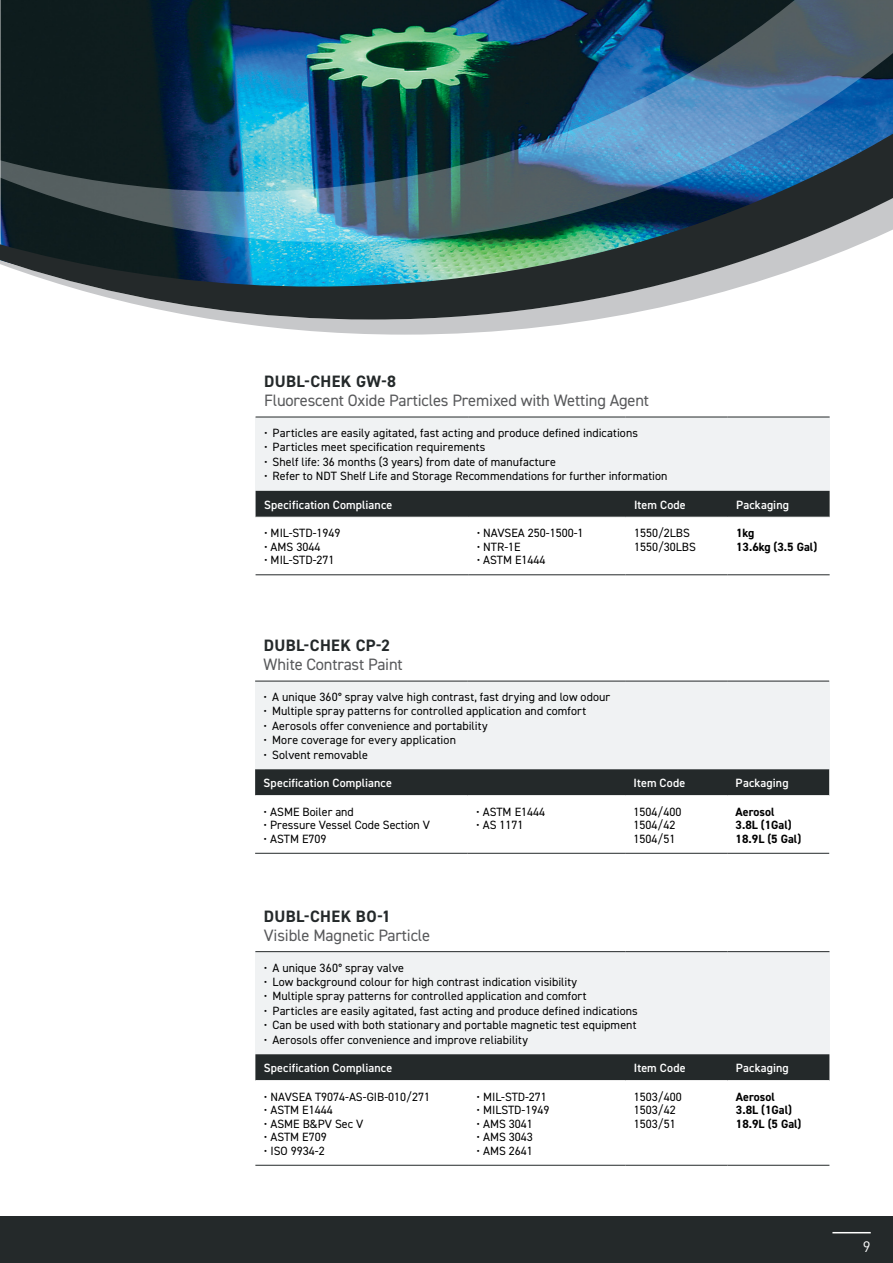
<style>
.page{position:relative;width:893px;height:1263px;background:#fff}
.page>*{position:absolute;margin:0;border:0;box-sizing:border-box;transform-origin:0 0}
.t1{font:16.5px "DIN2014";letter-spacing:-.01em;color:#58595b}
.t2{font:700 16.5px "DIN2014";letter-spacing:.02em;color:#24292a}
.t3{font:15px "DIN Pro";color:#fff}
.t4{font:12px/13.5px "DIN2014";letter-spacing:.005em;color:#000}
.t5{font:600 12px "DIN2014";letter-spacing:.01em;color:#fff}
.t6{font:700 12px/13.5px "DIN2014";color:#000}
</style>
<div class="page">
<div style="left:0;top:1216px;width:893px;height:47px;background:#24292a"></div>
<hr style="left:832px;top:1232px;width:39px;height:1px;background:#fff">
<div style="left:255px;top:681px;width:574px;height:88px;background:#f0f2f3"></div>
<div style="left:255px;top:769px;width:574px;height:26px;background:#24292a"></div>
<hr style="left:255px;top:681px;width:213px;height:1px;background:#24292a">
<hr style="left:468px;top:681px;width:157px;height:1px;background:#24292a">
<hr style="left:625px;top:681px;width:102px;height:1px;background:#24292a">
<hr style="left:727px;top:681px;width:102px;height:1px;background:#24292a">
<hr style="left:255px;top:853px;width:213px;height:1px;background:#24292a">
<hr style="left:468px;top:853px;width:157px;height:1px;background:#24292a">
<hr style="left:625px;top:853px;width:102px;height:1px;background:#24292a">
<hr style="left:727px;top:853px;width:102px;height:1px;background:#24292a">
<svg style="left:218px;top:320px;width:374px;height:15px;fill:#c7c8ca"></svg>
<svg style="left:0;top:243px;width:862px;height:77px"></svg>
<img style="left:0;top:0;width:893px;height:243px">
<div style="left:256px;top:417px;width:574px;height:74px;background:#f0f2f3"></div>
<div style="left:256px;top:491px;width:574px;height:26px;background:#24292a"></div>
<hr style="left:256px;top:417px;width:212px;height:1px;background:#24292a">
<hr style="left:468px;top:417px;width:157px;height:1px;background:#24292a">
<hr style="left:625px;top:417px;width:103px;height:1px;background:#24292a">
<hr style="left:728px;top:417px;width:102px;height:1px;background:#24292a">
<hr style="left:256px;top:574px;width:212px;height:1px;background:#24292a">
<hr style="left:468px;top:574px;width:157px;height:1px;background:#24292a">
<hr style="left:625px;top:574px;width:103px;height:1px;background:#24292a">
<hr style="left:728px;top:574px;width:102px;height:1px;background:#24292a">
<div style="left:255px;top:952px;width:574px;height:102px;background:#f0f2f3"></div>
<div style="left:255px;top:1054px;width:574px;height:26px;background:#24292a"></div>
<hr style="left:255px;top:951px;width:213px;height:1px;background:#24292a">
<hr style="left:468px;top:951px;width:157px;height:1px;background:#24292a">
<hr style="left:625px;top:951px;width:102px;height:1px;background:#24292a">
<hr style="left:727px;top:951px;width:102px;height:1px;background:#24292a">
<hr style="left:255px;top:1165px;width:213px;height:1px;background:#24292a">
<hr style="left:468px;top:1165px;width:157px;height:1px;background:#24292a">
<hr style="left:625px;top:1165px;width:102px;height:1px;background:#24292a">
<hr style="left:727px;top:1165px;width:102px;height:1px;background:#24292a">
<h1 class="t2" style="left:264px;top:370px;width:133px">DUBL-CHEK GW-8</h1>
<h1 class="t1" style="left:264px;top:390px;width:387px">Fluorescent Oxide Particles Premixed with Wetting Agent</h1>
<p class="t4" style="left:264px;top:426px;width:375px">• Particles are easily agitated, fast acting and produce defined indications</p>
<p class="t4" style="left:264px;top:440px;width:223px">• Particles meet specification requirements</p>
<p class="t4" style="left:264px;top:455px;width:293px">• Shelf life: 36 months (3 years) from date of manufacture</p>
<p class="t4" style="left:264px;top:469px;width:405px">• Refer to NDT Shelf Life and Storage Recommendations for further information</p>
<p class="t5" style="left:264px;top:497px;width:130px">Specification Compliance</p>
<p class="t5" style="left:634px;top:497px;width:53px">Item Code</p>
<p class="t5" style="left:736px;top:497px;width:54px">Packaging</p>
<p class="t4" style="left:264px;top:526px;width:78px">• MIL-STD-1949</p>
<p class="t4" style="left:264px;top:539px;width:58px">• AMS 3044</p>
<p class="t4" style="left:264px;top:553px;width:72px">• MIL-STD-271</p>
<p class="t4" style="left:634px;top:526px;width:63px">1550/2LBS<br>1550/30LBS</p>
<p class="t6" style="left:736px;top:526px;width:83px">1kg<br>13.6kg (3.5 Gal)</p>
<p class="t4" style="left:477px;top:526px;width:108px">• NAVSEA 250-1500-1</p>
<p class="t4" style="left:477px;top:539px;width:45px">• NTR-1E</p>
<p class="t4" style="left:477px;top:553px;width:70px">• ASTM E1444</p>
<h1 class="t2" style="left:264px;top:634px;width:128px">DUBL-CHEK CP-2</h1>
<h1 class="t1" style="left:264px;top:654px;width:141px">White Contrast Paint</h1>
<p class="t4" style="left:264px;top:690px;width:348px">• A unique 360° spray valve high contrast, fast drying and low odour</p>
<p class="t4" style="left:264px;top:704px;width:324px">• Multiple spray patterns for controlled application and comfort</p>
<p class="t4" style="left:264px;top:719px;width:225px">• Aerosols offer convenience and portability</p>
<p class="t4" style="left:264px;top:733px;width:194px">• More coverage for every application</p>
<p class="t4" style="left:264px;top:747px;width:106px">• Solvent removable</p>
<p class="t5" style="left:264px;top:775px;width:130px">Specification Compliance</p>
<p class="t5" style="left:634px;top:775px;width:53px">Item Code</p>
<p class="t5" style="left:736px;top:775px;width:54px">Packaging</p>
<p class="t4" style="left:264px;top:804px;width:92px">• ASME Boiler and</p>
<p class="t4" style="left:264px;top:818px;width:168px">• Pressure Vessel Code Section V</p>
<p class="t4" style="left:264px;top:831px;width:64px">• ASTM E709</p>
<p class="t4" style="left:634px;top:804px;width:49px">1504/400<br>1504/42<br>1504/51</p>
<p class="t6" style="left:736px;top:805px;width:67px">Aerosol<br>3.8L (1Gal)<br>18.9L (5 Gal)</p>
<p class="t4" style="left:476px;top:804px;width:70px">• ASTM E1444</p>
<p class="t4" style="left:476px;top:818px;width:49px">• AS 1171</p>
<h1 class="t2" style="left:264px;top:905px;width:128px">DUBL-CHEK BO-1</h1>
<h1 class="t1" style="left:264px;top:925px;width:168px">Visible Magnetic Particle</h1>
<p class="t4" style="left:264px;top:960px;width:142px">• A unique 360° spray valve</p>
<p class="t4" style="left:264px;top:975px;width:315px">• Low background colour for high contrast indication visibility</p>
<p class="t4" style="left:264px;top:989px;width:324px">• Multiple spray patterns for controlled application and comfort</p>
<p class="t4" style="left:264px;top:1004px;width:375px">• Particles are easily agitated, fast acting and produce defined indications</p>
<p class="t4" style="left:264px;top:1018px;width:374px">• Can be used with both stationary and portable magnetic test equipment</p>
<p class="t4" style="left:264px;top:1032px;width:266px">• Aerosols offer convenience and improve reliability</p>
<p class="t5" style="left:264px;top:1060px;width:130px">Specification Compliance</p>
<p class="t5" style="left:634px;top:1060px;width:53px">Item Code</p>
<p class="t5" style="left:736px;top:1060px;width:54px">Packaging</p>
<p class="t4" style="left:264px;top:1089px;width:168px">• NAVSEA T9074-AS-GIB-010/271</p>
<p class="t4" style="left:264px;top:1103px;width:70px">• ASTM E1444</p>
<p class="t4" style="left:264px;top:1116px;width:101px">• ASME B&amp;PV Sec V</p>
<p class="t4" style="left:264px;top:1130px;width:64px">• ASTM E709</p>
<p class="t4" style="left:264px;top:1143px;width:62px">• ISO 9934-2</p>
<p class="t4" style="left:634px;top:1089px;width:49px">1503/400<br>1503/42<br>1503/51</p>
<p class="t6" style="left:736px;top:1089px;width:67px">Aerosol<br>3.8L (1Gal)<br>18.9L (5 Gal)</p>
<p class="t4" style="left:476px;top:1089px;width:72px">• MIL-STD-271</p>
<p class="t4" style="left:476px;top:1103px;width:74px">• MILSTD-1949</p>
<p class="t4" style="left:476px;top:1116px;width:58px">• AMS 3041</p>
<p class="t4" style="left:476px;top:1130px;width:58px">• AMS 3043</p>
<p class="t4" style="left:476px;top:1143px;width:58px">• AMS 2641</p>
<p class="t3" style="left:863px;top:1235px;width:9px">9</p>
</div>
